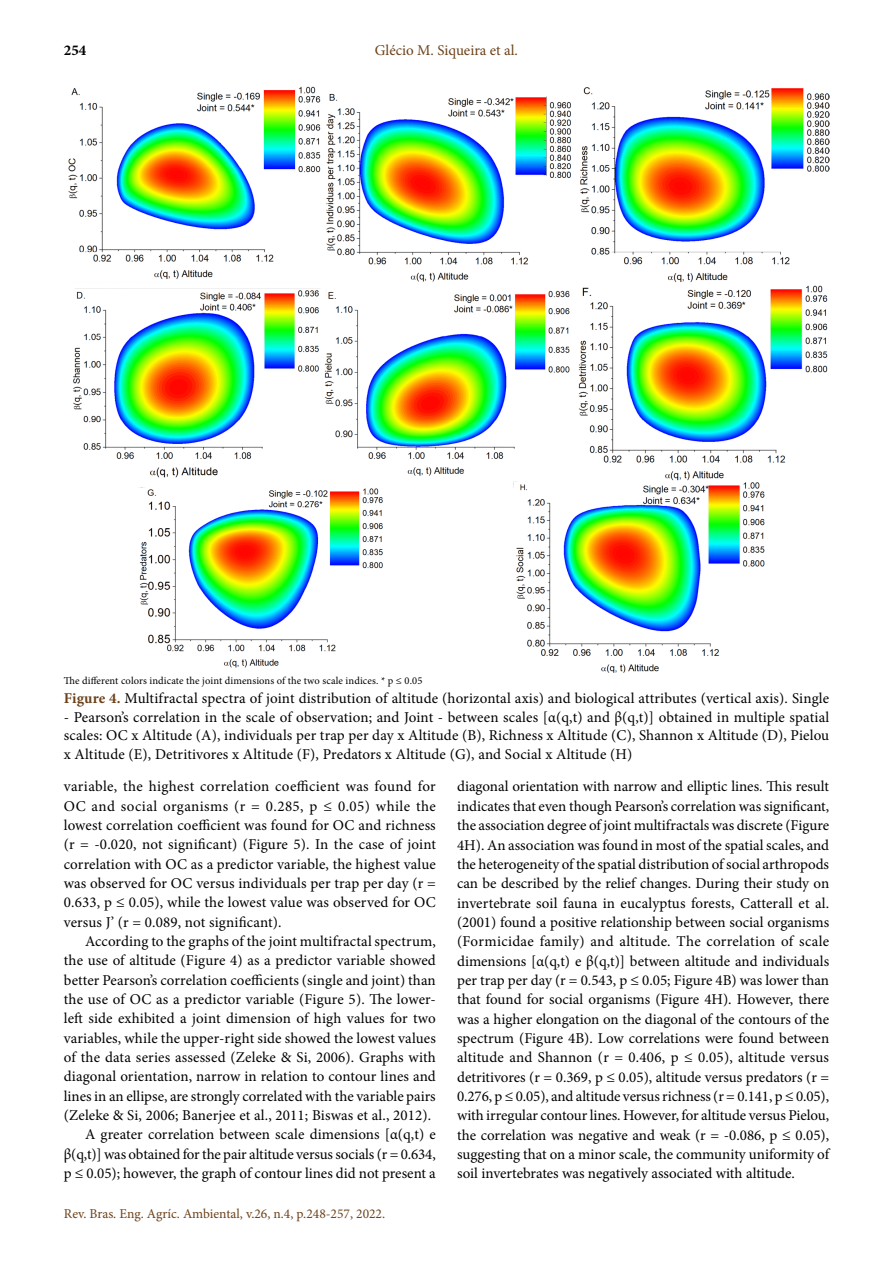
<style>
.page{position:relative;width:893px;height:1263px;background:#fff}
.page>*{position:absolute;margin:0;border:0;box-sizing:border-box;transform-origin:0 0}
.t1{font:15px/19.4px "Minion Pro";letter-spacing:.005em;color:#000;text-align:justify}
.t2{font:15px "Minion Pro";color:#6c4119}
.t3{font:700 15px "Minion Pro";color:#000}
.t4{font:13.5px "Minion Pro";color:#6c4119}
.t5{font:10.5px "Minion Pro";letter-spacing:.01em;color:#000}
.s1{font-weight:700;color:#6c4119}
</style>
<div class="page">
<img style="left:68px;top:86px;width:761px;height:587px">
<p class="t3" style="left:64px;top:40px;width:24px">254</p>
<p class="t2" style="left:375px;top:40px;width:145px">Glécio M. Siqueira et al.</p>
<p class="t5" style="left:64px;top:674px;width:360px">The different colors indicate the joint dimensions of the two scale indices. * p ≤ 0.05</p>
<p class="t1" style="left:64px;top:688px;width:767px"><span class="s1">Figure 4.</span> Multifractal spectra of joint distribution of altitude (horizontal axis) and biological attributes (vertical axis). Single</p>
<p class="t1" style="left:64px;top:707px;width:767px;line-height:18.8px">- Pearson’s correlation in the scale of observation; and Joint - between scales [α(q,t) and β(q,t)] obtained in multiple spatial scales: OC x Altitude (A), individuals per trap per day x Altitude (B), Richness x Altitude (C), Shannon x Altitude (D), Pielou x Altitude (E), Detritivores x Altitude (F), Predators x Altitude (G), and Social x Altitude (H)</p>
<p class="t1" style="left:64px;top:777px;width:374px">variable, the highest correlation coefficient was found for OC and social organisms (r = 0.285, p ≤ 0.05) while the lowest correlation coefficient was found for OC and richness (r = -0.020, not significant) (Figure 5). In the case of joint correlation with OC as a predictor variable, the highest value was observed for OC versus individuals per trap per day (r = 0.633, p ≤ 0.05), while the lowest value was observed for OC versus J’ (r = 0.089, not significant).</p>
<p class="t1" style="left:85px;top:932px;width:352px">According to the graphs of the joint multifractal spectrum,</p>
<p class="t1" style="left:64px;top:951px;width:374px">the use of altitude (Figure 4) as a predictor variable showed</p>
<p class="t1" style="left:64px;top:970px;width:374px">better Pearson’s correlation coefficients (single and joint) than</p>
<p class="t1" style="left:64px;top:990px;width:374px">the use of OC as a predictor variable (Figure 5). The lower-</p>
<p class="t1" style="left:64px;top:1009px;width:374px">left side exhibited a joint dimension of high values for two</p>
<p class="t1" style="left:64px;top:1028px;width:374px">variables, while the upper-right side showed the lowest values</p>
<p class="t1" style="left:64px;top:1048px;width:374px">of the data series assessed (Zeleke &amp; Si, 2006). Graphs with</p>
<p class="t1" style="left:64px;top:1067px;width:374px">diagonal orientation, narrow in relation to contour lines and</p>
<p class="t1" style="left:64px;top:1086px;width:373px">lines in an ellipse, are strongly correlated with the variable pairs</p>
<p class="t1" style="left:64px;top:1106px;width:369px">(Zeleke &amp; Si, 2006; Banerjee et al., 2011; Biswas et al., 2012).</p>
<p class="t1" style="left:85px;top:1125px;width:352px">A greater correlation between scale dimensions [α(q,t) e</p>
<p class="t1" style="left:64px;top:1144px;width:373px">β(q,t)] was obtained for the pair altitude versus socials (r = 0.634,</p>
<p class="t1" style="left:64px;top:1164px;width:374px">p ≤ 0.05); however, the graph of contour lines did not present a</p>
<p class="t4" style="left:64px;top:1204px;width:323px">Rev. Bras. Eng. Agríc. Ambiental, v.26, n.4, p.248-257, 2022.</p>
<p class="t1" style="left:457px;top:777px;width:374px">diagonal orientation with narrow and elliptic lines. This result indicates that even though Pearson’s correlation was significant, the association degree of joint multifractals was discrete (Figure 4H). An association was found in most of the spatial scales, and the heterogeneity of the spatial distribution of social arthropods can be described by the relief changes. During their study on invertebrate soil fauna in eucalyptus forests, Catterall et al. (2001) found a positive relationship between social organisms (Formicidae family) and altitude. The correlation of scale dimensions [α(q,t) e β(q,t)] between altitude and individuals per trap per day (r = 0.543, p ≤ 0.05; Figure 4B) was lower than that found for social organisms (Figure 4H). However, there was a higher elongation on the diagonal of the contours of the spectrum (Figure 4B). Low correlations were found between altitude and Shannon (r = 0.406, p ≤ 0.05), altitude versus detritivores (r = 0.369, p ≤ 0.05), altitude versus predators (r = 0.276, p ≤ 0.05), and altitude versus richness (r = 0.141, p ≤ 0.05), with irregular contour lines. However, for altitude versus Pielou, the correlation was negative and weak (r = -0.086, p ≤ 0.05), suggesting that on a minor scale, the community uniformity of soil invertebrates was negatively associated with altitude.</p>
</div>
